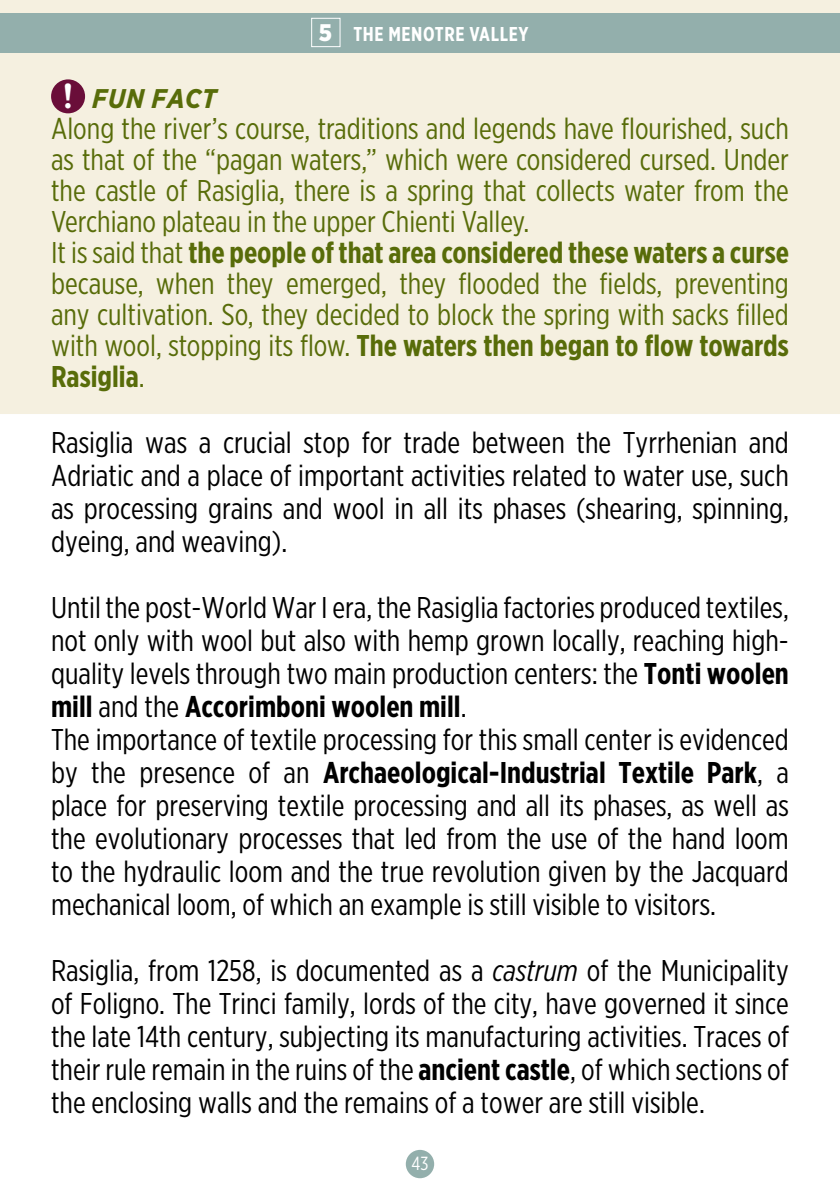
<style>
.page{position:relative;width:840px;height:1191px;background:#fff}
.page>*{position:absolute;margin:0;border:0;box-sizing:border-box;transform-origin:0 0}
.t1{font:30px/33px "Gotham X Narrow";color:#000;text-align:justify}
.t2{font:30px/31px "Gotham X Narrow";color:#586c09}
.t3{font:italic 700 27px "Gotham Narrow";letter-spacing:.02em;color:#586c09}
.t4{font:700 20px "Gotham X Narrow";letter-spacing:.03em;color:#fff}
.t5{font:19px "Gotham X Narrow";color:#fff}
.s1{font-family:"Gotham Narrow";font-weight:900;font-size:24px}
.s2{font-family:"Aachen BT";font-weight:400;font-style:normal;font-size:32.2px;color:#fff}
.s3{font-weight:700}
.s4{font-style:italic}
</style>
<div class="page">
<div style="left:0;top:0;width:839px;height:414px;background:#f5f0e0"></div>
<div style="left:51px;top:79px;width:34px;height:34px;background:#6a0e39;border-radius:50%"></div>
<div style="left:0;top:13px;width:839px;height:39px;background:#93afac"></div>
<div style="left:405px;top:1149px;width:29px;height:29px;background:#93afac;border-radius:50%"></div>
<div style="left:311px;top:18px;width:29px;height:29px;background:#93afac;border:1px solid #fff"></div>
<p class="t4" style="left:318px;top:22px;width:211px"><span class="s1">5</span> THE MENOTRE VALLEY</p>
<p class="t3" style="left:63px;top:81px;width:154px"><span class="s2">!</span> FUN FACT</p>
<p class="t2" style="left:51px;top:112px;width:739px">Along the river’s course, traditions and legends have flourished, such as that of the “pagan waters,” which were considered cursed. Under the castle of Rasiglia, there is a spring that collects water from the Verchiano plateau in the upper Chienti Valley.<br>It is said that <span class="s3">the people of that area considered these waters a curse </span>because, when they emerged, they flooded the fields, preventing any cultivation. So, they decided to block the spring with sacks filled with wool, stopping its flow. <span class="s3">The waters then began to flow towards Rasiglia</span>.</p>
<p class="t1" style="left:51px;top:425px;width:739px">Rasiglia was a crucial stop for trade between the Tyrrhenian and Adriatic and a place of important activities related to water use, such as processing grains and wool in all its phases (shearing, spinning, dyeing, and weaving).</p>
<p class="t1" style="left:51px;top:590px;width:739px;text-align:left">Until the post-World War I era, the Rasiglia factories produced textiles, not only with wool but also with hemp grown locally, reaching high&shy;quality levels through two main production centers: the <span class="s3">Tonti woolen mill</span> and the <span class="s3">Accorimboni woolen mill</span>.<br>The importance of textile processing for this small center is evidenced by the presence of an <span class="s3">Archaeological-Industrial Textile Park</span>, a place for preserving textile processing and all its phases, as well as the evolutionary processes that led from the use of the hand loom to the hydraulic loom and the true revolution given by the Jacquard mechanical loom, of which an example is still visible to visitors.</p>
<p class="t1" style="left:51px;top:953px;width:739px">Rasiglia, from 1258, is documented as a <span class="s4">castrum</span> of the Municipality of Foligno. The Trinci family, lords of the city, have governed it since the late 14th century, subjecting its manufacturing activities. Traces of their rule remain in the ruins of the <span class="s3">ancient castle</span>, of which sections of the enclosing walls and the remains of a tower are still visible.</p>
<p class="t5" style="left:411px;top:1152px;width:18px">43</p>
</div>
